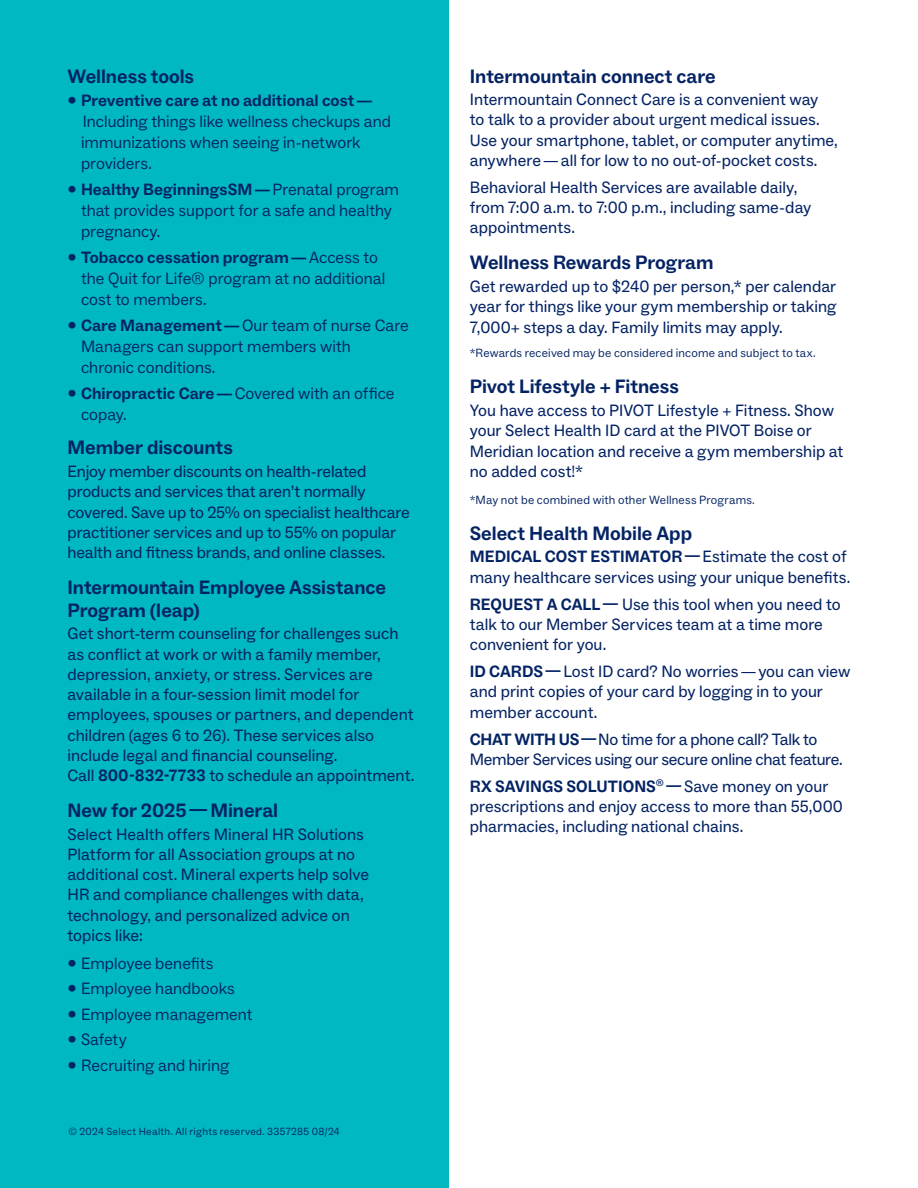
<style>
.page{position:relative;width:918px;height:1188px;background:#fff}
.page>*{position:absolute;margin:0;border:0;box-sizing:border-box;transform-origin:0 0}
.H3_Subhead{font:700 19.5px/22.5px "ABC Social";color:#042364}
.Body_Copy{font:16.5px/20.2px "ABC Social";color:#042364}
.t1{font:16.5px/21px "ABC Social";letter-spacing:.005em;color:#042364}
.Body_Copy-2{font:16.5px/20.2px "ABC Social";letter-spacing:-.02em;color:#042364}
.Reference{font:12px "ABC Social";letter-spacing:.015em;color:#042364}
.t2{font:10.5px "ABC Social";letter-spacing:.03em;color:#042364}
.s1{font-weight:700}
</style>
<div class="page">
<div style="left:0;top:0;width:448px;height:1188px;background:#00b8c2"></div>
<p class="H3_Subhead" style="left:68px;top:66px;width:128px">Wellness tools</p>
<p class="t1" style="left:81px;top:90px;width:312px;text-indent:-14px">• <span class="s1">Preventive care at no additional cost — </span>Including things like wellness checkups and immunizations when seeing in-network providers.</p>
<p class="t1" style="left:81px;top:179px;width:320px;text-indent:-14px">• <span class="s1">Healthy BeginningsSM —</span> Prenatal program that provides support for a safe and healthy pregnancy.</p>
<p class="t1" style="left:81px;top:247px;width:306px;text-indent:-14px">• <span class="s1">Tobacco cessation program —</span> Access to the Quit for Life® program at no additional cost to members.</p>
<p class="t1" style="left:81px;top:315px;width:329px;text-indent:-14px">• <span class="s1">Care Management —</span> Our team of nurse Care<br>Managers can support members with<br>chronic conditions.</p>
<p class="t1" style="left:81px;top:383px;width:315px;text-indent:-14px">• <span class="s1">Chiropractic Care —</span> Covered with an office copay.</p>
<p class="H3_Subhead" style="left:68px;top:437px;width:167px">Member discounts</p>
<p class="Body_Copy" style="left:68px;top:462px;width:344px">Enjoy member discounts on health-related products and services that aren’t normally covered. Save up to 25% on specialist healthcare practitioner services and up to 55% on popular health and fitness brands, and online classes.</p>
<p class="H3_Subhead" style="left:68px;top:577px;width:320px">Intermountain Employee Assistance<br>Program (Ieap)</p>
<p class="Body_Copy" style="left:68px;top:624px;width:348px">Get short-term counseling for challenges such as conflict at work or with a family member, depression, anxiety, or stress. Services are available in a four-session limit model for employees, spouses or partners, and dependent children (ages 6 to 26). These services also include legal and financial counseling.<br>Call <span class="s1">800-832-7733</span> to schedule an appointment.</p>
<p class="H3_Subhead" style="left:68px;top:800px;width:212px">New for 2025 — Mineral</p>
<p class="Body_Copy" style="left:68px;top:824px;width:303px">Select Health offers Mineral HR Solutions Platform for all Association groups at no additional cost. Mineral experts help solve HR and compliance challenges with data, technology, and personalized advice on topics like:</p>
<p class="t1" style="left:68px;top:953px;width:148px">• Employee benefits</p>
<p class="t1" style="left:68px;top:978px;width:169px">• Employee handbooks</p>
<p class="t1" style="left:68px;top:1004px;width:187px">• Employee management</p>
<p class="t1" style="left:68px;top:1030px;width:61px">• Safety</p>
<p class="t1" style="left:68px;top:1055px;width:163px">• Recruiting and hiring</p>
<p class="t2" style="left:68px;top:1125px;width:273px">© 2024 Select Health. All rights reserved. 3357285 08/24</p>
<p class="H3_Subhead" style="left:470px;top:65px;width:248px">Intermountain connect care</p>
<p class="Body_Copy" style="left:470px;top:90px;width:370px">Intermountain Connect Care is a convenient way<br>to talk to a provider about urgent medical issues.<br>Use your smartphone, tablet, or computer anytime, anywhere — all for low to no out-of-pocket costs.</p>
<p class="Body_Copy" style="left:470px;top:177px;width:343px">Behavioral Health Services are available daily, from 7:00 a.m. to 7:00 p.m., including same-day appointments.</p>
<p class="H3_Subhead" style="left:470px;top:252px;width:245px">Wellness Rewards Program</p>
<p class="Body_Copy" style="left:470px;top:277px;width:368px;text-align:justify">Get rewarded up to $240 per person,* per calendar year for things like your gym membership or taking 7,000+ steps a day. Family limits may apply.</p>
<p class="Reference" style="left:470px;top:346px;width:347px">*Rewards received may be considered income and subject to tax.</p>
<p class="H3_Subhead" style="left:470px;top:376px;width:211px">Pivot Lifestyle + Fitness</p>
<p class="Body_Copy" style="left:470px;top:401px;width:375px">You have access to PIVOT Lifestyle + Fitness. Show your Select Health ID card at the PIVOT Boise or Meridian location and receive a gym membership at no added cost!*</p>
<p class="Reference" style="left:470px;top:492px;width:286px">*May not be combined with other Wellness Programs.</p>
<p class="H3_Subhead" style="left:470px;top:522px;width:224px">Select Health Mobile App</p>
<p class="Body_Copy" style="left:470px;top:547px;width:382px"><span class="s1">MEDICAL COST ESTIMATOR —</span> Estimate the cost of many healthcare services using your unique benefits.</p>
<p class="Body_Copy" style="left:470px;top:594px;width:372px"><span class="s1">REQUEST A CALL —</span> Use this tool when you need to talk to our Member Services team at a time more convenient for you.</p>
<p class="Body_Copy" style="left:470px;top:662px;width:382px"><span class="s1">ID CARDS —</span> Lost ID card? No worries — you can view and print copies of your card by logging in to your member account.</p>
<p class="Body_Copy-2" style="left:470px;top:729px;width:375px"><span class="s1">CHAT WITH US —</span> No time for a phone call? Talk to<br>Member Services using our secure online chat feature.</p>
<p class="Body_Copy" style="left:470px;top:776px;width:375px"><span class="s1">RX SAVINGS SOLUTIONS</span><sup>®</sup> <span class="s1">—</span> Save money on your prescriptions and enjoy access to more than 55,000 pharmacies, including national chains.</p>
</div>
